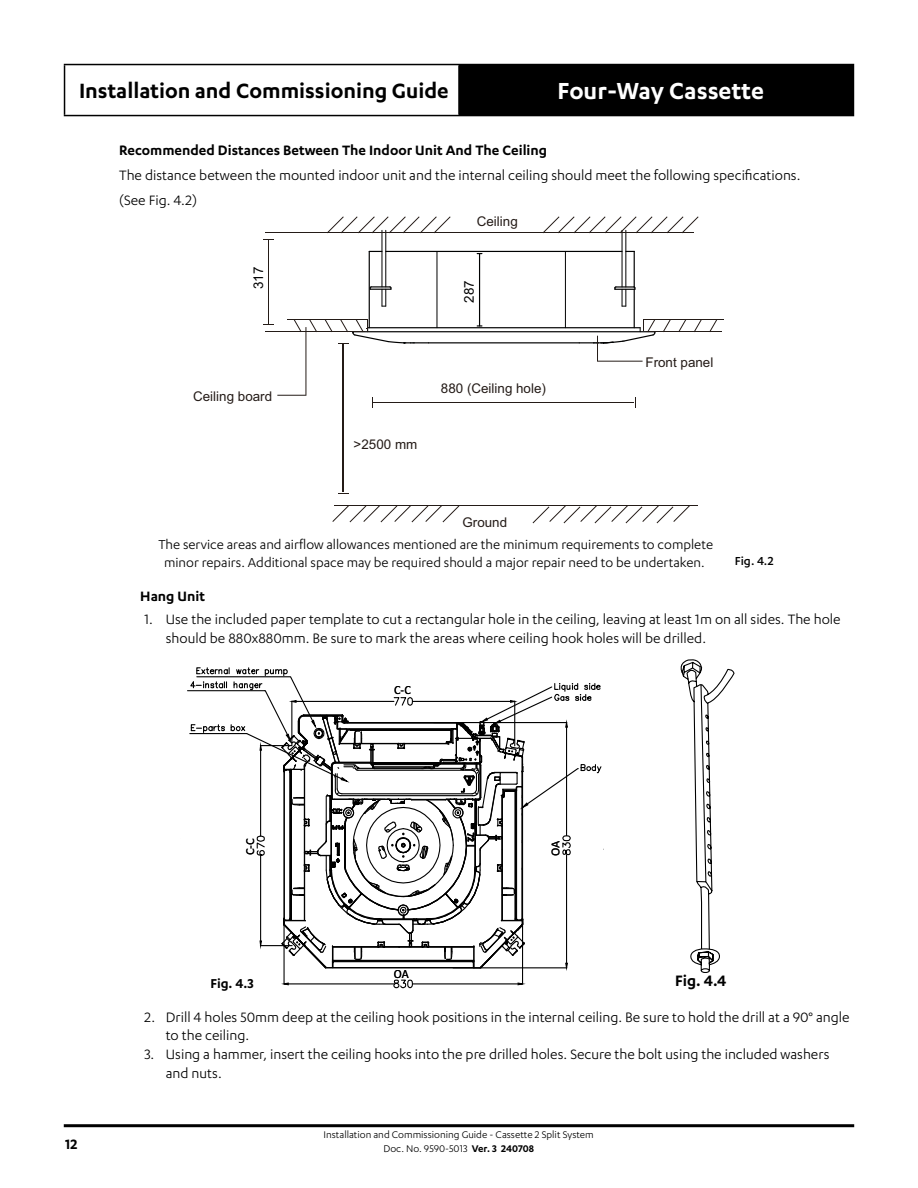
<style>
.page{position:relative;width:918px;height:1188px;background:#fff}
.page>*{position:absolute;margin:0;border:0;box-sizing:border-box;transform-origin:0 0}
.t1{font:600 27px "Karbon";color:#fff}
.t2{font:600 24px "Karbon";color:#000}
.t3{font:600 17.55px "Karbon";color:#000}
.t4{font:15.75px/18.9px "Karbon";color:#000}
.t5{font:600 15.75px "Karbon";color:#000}
.t6{font:15px/18px "Karbon";color:#000;text-align:center}
.t7{font:600 15px "Karbon";color:#000}
.t8{font:500 13.5px "Karbon";color:#000}
.t9{font:13.35px "Arial";color:#241b17}
.t10{font:13.35px "Arial";color:#000}
.t11{font:12.45px "Calibri";color:#000}
.t12{font:12.15px "Calibri";color:#000}
.t13{font:11.25px/13.5px "Karbon";color:#000;text-align:center}
.s1{font-weight:600}
</style>
<div class="page">
<hr style="left:64px;top:1124px;width:790px;height:3px;background:#000">
<div style="left:459px;top:65px;width:394px;height:51px;background:#000"></div>
<hr style="left:64px;top:64px;width:395px;height:1px;background:#000">
<hr style="left:64px;top:65px;width:1px;height:50px;background:#000">
<hr style="left:459px;top:64px;width:395px;height:1px;background:#000">
<hr style="left:458px;top:65px;width:2px;height:50px;background:#000">
<hr style="left:853px;top:65px;width:1px;height:50px;background:#000">
<hr style="left:64px;top:115px;width:395px;height:1px;background:#000">
<hr style="left:459px;top:115px;width:395px;height:1px;background:#000">
<hr style="left:353px;top:331px;width:302px;height:1px;background:#000101">
<hr style="left:429px;top:342px;width:150px;height:1px;background:#000101">
<svg style="left:370px;top:251px;width:12px;height:1px"></svg>
<hr style="left:385px;top:230px;width:1px;height:57px;background:#000101">
<hr style="left:382px;top:230px;width:1px;height:57px;background:#000101">
<hr style="left:386px;top:251px;width:236px;height:1px;background:#000101">
<hr style="left:622px;top:230px;width:1px;height:57px;background:#000101">
<hr style="left:625px;top:230px;width:1px;height:57px;background:#000101">
<hr style="left:565px;top:251px;width:1px;height:77px;background:#000101">
<hr style="left:437px;top:251px;width:1px;height:77px;background:#000101">
<hr style="left:368px;top:327px;width:272px;height:1px;background:#000101">
<hr style="left:634px;top:289px;width:1px;height:39px;background:#000101">
<hr style="left:634px;top:251px;width:1px;height:36px;background:#000101">
<hr style="left:369px;top:251px;width:1px;height:77px;background:#000101">
<svg style="left:369px;top:286px;width:23px;height:21px"></svg>
<svg style="left:614px;top:286px;width:22px;height:21px"></svg>
<hr style="left:479px;top:254px;width:1px;height:72px;background:#000101">
<svg style="left:709px;top:320px;width:8px;height:11px"></svg>
<svg style="left:694px;top:320px;width:8px;height:11px"></svg>
<svg style="left:678px;top:320px;width:8px;height:11px"></svg>
<svg style="left:663px;top:320px;width:8px;height:11px"></svg>
<hr style="left:646px;top:331px;width:75px;height:1px;background:#241b17">
<hr style="left:643px;top:319px;width:81px;height:1px;background:#241b17">
<hr style="left:287px;top:319px;width:81px;height:1px;background:#241b17">
<hr style="left:290px;top:331px;width:75px;height:1px;background:#241b17">
<hr style="left:334px;top:505px;width:363px;height:1px;background:#241b17">
<svg style="left:332px;top:506px;width:127px;height:16px"></svg>
<svg style="left:533px;top:506px;width:157px;height:17px"></svg>
<hr style="left:343px;top:344px;width:1px;height:148px;background:#241b17">
<hr style="left:373px;top:402px;width:261px;height:1px;background:#241b17">
<svg style="left:325px;top:319px;width:105px;height:25px"></svg>
<svg style="left:578px;top:319px;width:78px;height:43px"></svg>
<hr style="left:265px;top:232px;width:69px;height:1px;background:#241b17">
<hr style="left:268px;top:240px;width:1px;height:84px;background:#241b17">
<svg style="left:543px;top:216px;width:156px;height:17px"></svg>
<svg style="left:327px;top:216px;width:124px;height:16px"></svg>
<hr style="left:330px;top:232px;width:363px;height:1px;background:#241b17">
<svg style="left:263px;top:320px;width:54px;height:76px"></svg>
<hr style="left:188px;top:690px;width:77px;height:1px;background:#000">
<svg style="left:189px;top:667px;width:413px;height:322px"></svg>
<svg style="left:680px;top:659px;width:55px;height:313px"></svg>
<h2 class="t2" style="left:79px;top:77px;width:371px">Installation and Commissioning Guide</h2>
<h1 class="t1" style="left:558px;top:76px;width:208px">Four-Way Cassette</h1>
<p class="t5" style="left:119px;top:141px;width:430px">Recommended Distances Between The Indoor Unit And The Ceiling</p>
<p class="t4" style="left:119px;top:162px;width:683px;line-height:25px">The distance between the mounted indoor unit and the internal ceiling should meet the following specifications. (See Fig. 4.2)</p>
<p class="t10" style="left:249px;top:289px;width:24px;rotate:-90deg">317</p>
<p class="t9" style="left:193px;top:387px;width:81px">Ceiling board</p>
<p class="t9" style="left:477px;top:212px;width:42px">Ceiling</p>
<p class="t10" style="left:460px;top:303px;width:24px;rotate:-90deg">287</p>
<p class="t9" style="left:354px;top:435px;width:65px">&gt;2500 mm</p>
<p class="t9" style="left:441px;top:380px;width:107px">880 (Ceiling hole)</p>
<p class="t9" style="left:463px;top:513px;width:46px">Ground</p>
<p class="t9" style="left:646px;top:353px;width:69px">Front panel</p>
<p class="t6" style="left:158px;top:535px;width:556px">The service areas and airflow allowances mentioned are the minimum requirements to complete minor repairs. Additional space may be required should a major repair need to be undertaken.</p>
<p class="t5" style="left:140px;top:587px;width:66px">Hang Unit</p>
<p class="t4" style="left:166px;top:610px;width:676px;text-indent:-21px">1. Use the included paper template to cut a rectangular hole in the ceiling, leaving at least 1m on all sides. The hole should be 880x880mm. Be sure to mark the areas where ceiling hook holes will be drilled.</p>
<p class="t8" style="left:735px;top:553px;width:40px">Fig. 4.2</p>
<p class="t11" style="left:394px;top:681px;width:18px">C-C</p>
<p class="t12" style="left:242px;top:855px;width:19px;rotate:-90deg">C-C</p>
<p class="t12" style="left:547px;top:856px;width:17px;rotate:-90deg">OA</p>
<p class="t5" style="left:65px;top:1135px;width:14px">12</p>
<p class="t11" style="left:394px;top:965px;width:16px">OA</p>
<p class="t3" style="left:675px;top:971px;width:53px">Fig. 4.4</p>
<p class="t4" style="left:166px;top:1007px;width:685px;text-indent:-21px">2. Drill 4 holes 50mm deep at the ceiling hook positions in the internal ceiling. Be sure to hold the drill at a 90° angle to the ceiling.</p>
<p class="t4" style="left:166px;top:1045px;width:665px;text-indent:-21px">3. Using a hammer, insert the ceiling hooks into the pre drilled holes. Secure the bolt using the included washers and nuts.</p>
<p class="t7" style="left:210px;top:975px;width:45px">Fig. 4.3</p>
<p class="t13" style="left:324px;top:1128px;width:272px">Installation and Commissioning Guide - Cassette 2 Split System<br>Doc. No. 9590-5013 <span class="s1">Ver. 3 240708</span></p>
</div>
